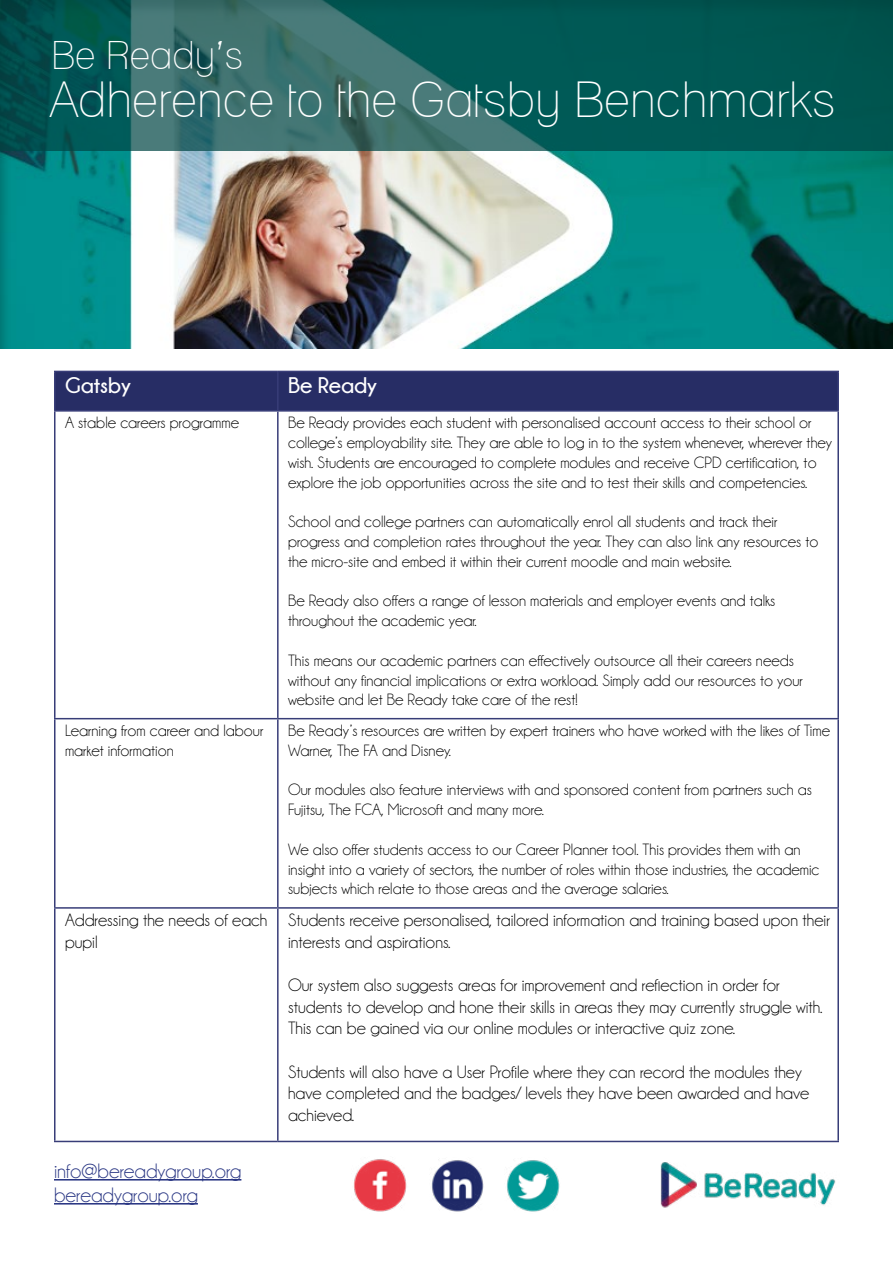
<style>
.page{position:relative;width:893px;height:1263px;background:#fff}
.page>*{position:absolute;margin:0;border:0;box-sizing:border-box;transform-origin:0 0}
.t1{font:condensed 49.5px "Lane";color:#fff}
.t2{font:condensed 39px "Lane";color:#fff}
.t3{font:700 22.5px "Champagne&Limousines";color:#fff}
.t4{font:21px/24px "Champagne&Limousines";color:#283583}
.t5{font:18px/21.6px "Champagne&Limousines";color:#000}
.t6{font:16.5px/19.8px "Champagne&Limousines";color:#000}
</style>
<div class="page">
<hr style="left:54px;top:1179px;width:187px;height:1px;background:#283583">
<hr style="left:54px;top:1203px;width:144px;height:1px;background:#283583">
<img style="left:660px;top:1162px;width:176px;height:46px">
<img style="left:354px;top:1159px;width:53px;height:53px">
<img style="left:431px;top:1159px;width:53px;height:53px">
<img style="left:506px;top:1160px;width:54px;height:52px">
<div style="left:0;top:0;width:893px;height:351px;background:#000;opacity:.21"></div>
<svg style="left:0;top:0;width:893px;height:151px;background:#16605c"></svg>
<div style="left:56px;top:372px;width:781px;height:38px;background:#272d65"></div>
<hr style="left:54px;top:371px;width:224px;height:1px;background:#383d78">
<hr style="left:54px;top:372px;width:2px;height:38px;background:#383d78">
<hr style="left:278px;top:371px;width:561px;height:1px;background:#383d78">
<hr style="left:277px;top:372px;width:2px;height:38px;background:#383d78">
<hr style="left:837px;top:372px;width:2px;height:38px;background:#383d78">
<hr style="left:54px;top:410px;width:224px;height:2px;background:#383d78">
<hr style="left:54px;top:412px;width:2px;height:306px;background:#383d78">
<hr style="left:278px;top:410px;width:561px;height:2px;background:#383d78">
<hr style="left:277px;top:412px;width:2px;height:306px;background:#383d78">
<hr style="left:837px;top:412px;width:2px;height:306px;background:#383d78">
<hr style="left:54px;top:718px;width:224px;height:1px;background:#383d78">
<hr style="left:54px;top:719px;width:2px;height:188px;background:#383d78">
<hr style="left:278px;top:718px;width:561px;height:1px;background:#383d78">
<hr style="left:277px;top:719px;width:2px;height:188px;background:#383d78">
<hr style="left:837px;top:719px;width:2px;height:188px;background:#383d78">
<hr style="left:54px;top:907px;width:224px;height:2px;background:#383d78">
<hr style="left:54px;top:909px;width:2px;height:232px;background:#383d78">
<hr style="left:278px;top:907px;width:561px;height:2px;background:#383d78">
<hr style="left:277px;top:909px;width:2px;height:232px;background:#383d78">
<hr style="left:837px;top:909px;width:2px;height:232px;background:#383d78">
<hr style="left:54px;top:1141px;width:224px;height:1px;background:#383d78">
<hr style="left:278px;top:1141px;width:561px;height:1px;background:#383d78">
<h2 class="t2" style="left:51px;top:31px;width:194px">Be Ready’s</h2>
<h1 class="t1" style="left:50px;top:70px;width:787px">Adherence to the Gatsby Benchmarks</h1>
<h3 class="t3" style="left:65px;top:373px;width:68px">Gatsby</h3>
<h3 class="t3" style="left:288px;top:373px;width:91px">Be Ready</h3>
<p class="t6" style="left:65px;top:413px;width:176px">A stable careers programme</p>
<p class="t6" style="left:288px;top:413px;width:546px">Be Ready provides each student with personalised account access to their school or college’s employability site. They are able to log in to the system whenever, wherever they wish. Students are encouraged to complete modules and receive CPD certification, to explore the job opportunities across the site and to test their skills and competencies.</p>
<p class="t6" style="left:288px;top:512px;width:532px">School and college partners can automatically enrol all students and track their progress and completion rates throughout the year. They can also link any resources to the micro-site and embed it within their current moodle and main website.</p>
<p class="t6" style="left:288px;top:591px;width:489px">Be Ready also offers a range of lesson materials and employer events and talks throughout the academic year.</p>
<p class="t6" style="left:288px;top:651px;width:516px">This means our academic partners can effectively outsource all their careers needs without any financial implications or extra workload. Simply add our resources to your website and let Be Ready take care of the rest!</p>
<p class="t6" style="left:65px;top:721px;width:200px">Learning from career and labour market information</p>
<p class="t6" style="left:288px;top:721px;width:544px">Be Ready’s resources are written by expert trainers who have worked with the likes of Time<br>Warner, The FA and Disney.</p>
<p class="t6" style="left:288px;top:780px;width:525px">Our modules also feature interviews with and sponsored content from partners such as<br>Fujitsu, The FCA, Microsoft and many more.</p>
<p class="t6" style="left:288px;top:840px;width:533px">We also offer students access to our Career Planner tool. This provides them with an insight into a variety of sectors, the number of roles within those industries, the academic subjects which relate to those areas and the average salaries.</p>
<p class="t5" style="left:65px;top:910px;width:204px">Addressing the needs of each pupil</p>
<p class="t5" style="left:288px;top:910px;width:543px">Students receive personalised, tailored information and training based upon their interests and aspirations.</p>
<p class="t5" style="left:288px;top:974px;width:536px">Our system also suggests areas for improvement and reflection in order for students to develop and hone their skills in areas they may currently struggle with.<br>This can be gained via our online modules or interactive quiz zone.</p>
<p class="t5" style="left:288px;top:1061px;width:523px">Students will also have a User Profile where they can record the modules they have completed and the badges/ levels they have been awarded and have achieved.</p>
<p class="t4" style="left:54px;top:1159px;width:189px">info@bereadygroup.org bereadygroup.org</p>
</div>
